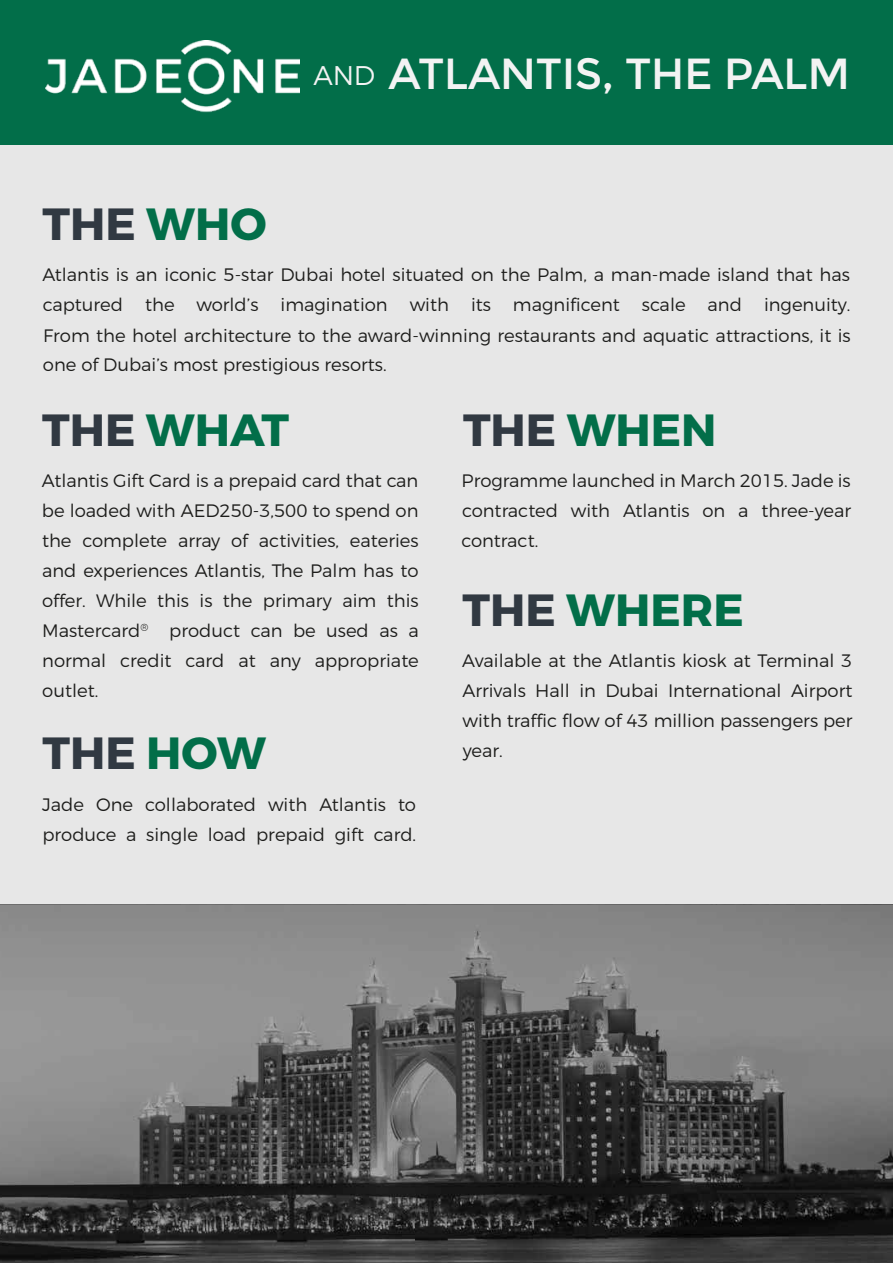
<style>
.page{position:relative;width:893px;height:1263px;background:#fff}
.page>*{position:absolute;margin:0;border:0;box-sizing:border-box;transform-origin:0 0}
.t1{font:700 45px "Montserrat";color:#026e49}
.t2{font:700 45px "Montserrat";color:#313942}
.t3{font:43.5px "Montserrat";letter-spacing:-.01em;color:#f3f3f3}
.t4{font:300 18px/30px "Montserrat";color:#1d1d1b;text-align:justify}
.s1{color:#026e49}
.s2{font-weight:300;font-size:27px}
.s3{color:#313942}
</style>
<div class="page">
<div style="left:0;top:114px;width:893px;height:853px;background:#e7e7e7"></div>
<img style="left:0;top:905px;width:893px;height:358px">
<div style="left:0;top:0;width:893px;height:145px;background:#026e49"></div>
<img style="left:46px;top:40px;width:253px;height:73px">
<h1 class="t2" style="left:43px;top:196px;width:226px">THE <span class="s1">WHO</span></h1>
<h2 class="t3" style="left:314px;top:48px;width:538px"><span class="s2">AND</span> ATLANTIS, THE PALM</h2>
<p class="t4" style="left:42px;top:260px;width:810px">Atlantis is an iconic 5-star Dubai hotel situated on the Palm, a man-made island that has captured the world’s imagination with its magnificent scale and ingenuity.<br>From the hotel architecture to the award-winning restaurants and aquatic attractions, it is</p>
<p class="t4" style="left:43px;top:349px;width:345px">one of Dubai’s most prestigious resorts.</p>
<h1 class="t1" style="left:42px;top:402px;width:248px"><span class="s3">THE</span> WHAT</h1>
<p class="t4" style="left:42px;top:465px;width:378px">Atlantis Gift Card is a prepaid card that can be loaded with AED250-3,500 to spend on the complete array of activities, eateries and experiences Atlantis, The Palm has to offer. While this is the primary aim this Mastercard<sup>®</sup> product can be used as a normal credit card at any appropriate outlet.</p>
<h1 class="t2" style="left:43px;top:725px;width:225px">THE <span class="s1">HOW</span></h1>
<p class="t4" style="left:42px;top:789px;width:375px">Jade One collaborated with Atlantis to produce a single load prepaid gift card.</p>
<h1 class="t1" style="left:463px;top:402px;width:255px"><span class="s3">THE</span> WHEN</h1>
<p class="t4" style="left:462px;top:465px;width:391px">Programme launched in March 2015. Jade is contracted with Atlantis on a three-year</p>
<p class="t4" style="left:461px;top:525px;width:78px">contract.</p>
<h1 class="t1" style="left:463px;top:582px;width:283px"><span class="s3">THE</span> WHERE</h1>
<p class="t4" style="left:462px;top:645px;width:392px">Available at the Atlantis kiosk at Terminal 3<br>Arrivals Hall in Dubai International Airport with traffic flow of 43 million passengers per year.</p>
</div>
